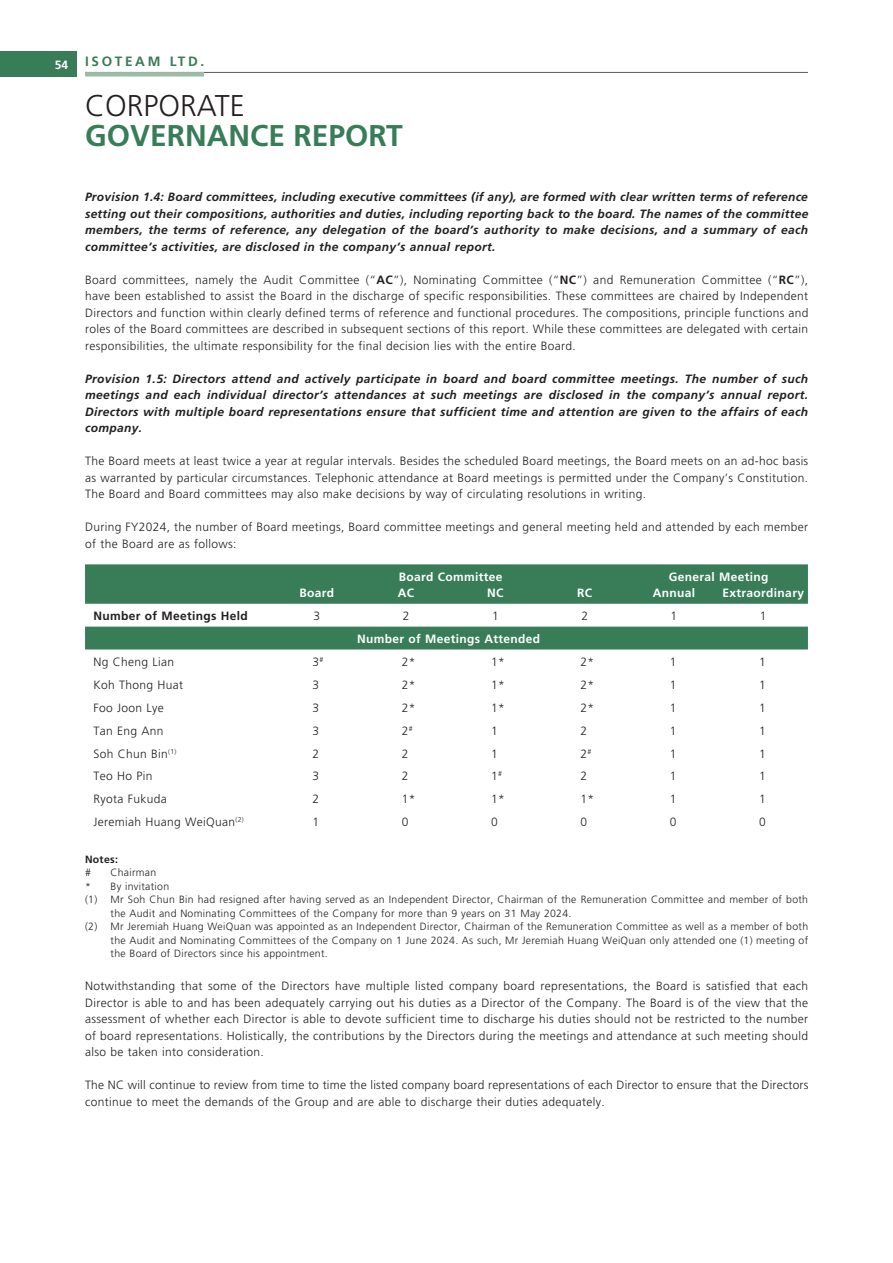
<style>
.page{position:relative;width:893px;height:1263px;background:#fff}
.page>*{position:absolute;margin:0;border:0;box-sizing:border-box;transform-origin:0 0}
.t1{font:700 30px "Frutiger LT Std";color:#387c58}
.t2{font:300 30px "Frutiger LT Std";color:#231f20}
.t3{font:700 13.5px "Frutiger LT Std";letter-spacing:.2em;color:#387c58}
.t4{font:300 12px/16.5px "Frutiger LT Std";letter-spacing:.03em;color:#231f20;text-align:justify}
.t5{font:italic 700 12px/16.5px "Frutiger LT Std";letter-spacing:.03em;color:#231f20;text-align:justify}
.t6{font:700 12px "Frutiger LT Std";letter-spacing:.03em;color:#fff}
.t7{font:700 12px "Frutiger LT Std";letter-spacing:.03em;color:#231f20}
.t8{font:300 10.5px "Frutiger LT Std";letter-spacing:.03em;color:#231f20}
.t9{font:700 10.5px "Frutiger LT Std";letter-spacing:.03em;color:#231f20}
.s1{font-weight:700}
</style>
<div class="page">
<div style="left:0;top:51px;width:77px;height:26px;background:#387c58"></div>
<hr style="left:85px;top:72px;width:723px;height:1px;background:#57585a">
<div style="left:85px;top:72px;width:119px;height:5px;background:#9cbca8"></div>
<svg style="left:85px;top:564px;width:723px;height:85px;fill:#387c58"></svg>
<p class="t6" style="left:55px;top:58px;width:15px">54</p>
<p class="t3" style="left:85px;top:53px;width:121px">ISOTEAM LTD.</p>
<h1 class="t2" style="left:85px;top:89px;width:161px">CORPORATE</h1>
<h1 class="t1" style="left:85px;top:118px;width:319px">GOVERNANCE REPORT</h1>
<p class="t5" style="left:85px;top:189px;width:725px">Provision 1.4: Board committees, including executive committees (if any), are formed with clear written terms of reference setting out their compositions, authorities and duties, including reporting back to the board. The names of the committee members, the terms of reference, any delegation of the board’s authority to make decisions, and a summary of each committee’s activities, are disclosed in the company’s annual report.</p>
<p class="t4" style="left:85px;top:272px;width:725px">Board committees, namely the Audit Committee (“<span class="s1">AC</span>”), Nominating Committee (“<span class="s1">NC</span>”) and Remuneration Committee (“<span class="s1">RC</span>”), have been established to assist the Board in the discharge of specific responsibilities. These committees are chaired by Independent Directors and function within clearly defined terms of reference and functional procedures. The compositions, principle functions and roles of the Board committees are described in subsequent sections of this report. While these committees are delegated with certain responsibilities, the ultimate responsibility for the final decision lies with the entire Board.</p>
<p class="t5" style="left:85px;top:370px;width:725px">Provision 1.5: Directors attend and actively participate in board and board committee meetings. The number of such meetings and each individual director’s attendances at such meetings are disclosed in the company’s annual report.<br>Directors with multiple board representations ensure that sufficient time and attention are given to the affairs of each company.</p>
<p class="t4" style="left:85px;top:453px;width:725px">The Board meets at least twice a year at regular intervals. Besides the scheduled Board meetings, the Board meets on an ad-hoc basis as warranted by particular circumstances. Telephonic attendance at Board meetings is permitted under the Company’s Constitution.<br>The Board and Board committees may also make decisions by way of circulating resolutions in writing.</p>
<p class="t4" style="left:85px;top:519px;width:725px">During FY2024, the number of Board meetings, Board committee meetings and general meeting held and attended by each member of the Board are as follows:</p>
<p class="t6" style="left:399px;top:570px;width:105px">Board Committee</p>
<p class="t6" style="left:669px;top:570px;width:101px">General Meeting</p>
<p class="t6" style="left:299px;top:586px;width:36px">Board</p>
<p class="t6" style="left:398px;top:586px;width:18px">AC</p>
<p class="t6" style="left:487px;top:586px;width:18px">NC</p>
<p class="t6" style="left:577px;top:586px;width:16px">RC</p>
<p class="t6" style="left:653px;top:586px;width:44px">Annual</p>
<p class="t6" style="left:723px;top:586px;width:83px">Extraordinary</p>
<p class="t7" style="left:94px;top:609px;width:156px">Number of Meetings Held</p>
<p class="t4" style="left:313px;top:608px;width:8px">3</p>
<p class="t4" style="left:403px;top:608px;width:8px">2</p>
<p class="t4" style="left:492px;top:608px;width:8px">1</p>
<p class="t4" style="left:581px;top:608px;width:8px">2</p>
<p class="t4" style="left:671px;top:608px;width:8px">1</p>
<p class="t4" style="left:760px;top:608px;width:8px">1</p>
<p class="t6" style="left:357px;top:632px;width:185px">Number of Meetings Attended</p>
<p class="t4" style="left:94px;top:654px;width:82px">Ng Cheng Lian</p>
<p class="t4" style="left:313px;top:654px;width:12px">3<sup>#</sup></p>
<p class="t4" style="left:402px;top:654px;width:15px">2*</p>
<p class="t4" style="left:491px;top:654px;width:15px">1*</p>
<p class="t4" style="left:581px;top:654px;width:15px">2*</p>
<p class="t4" style="left:670px;top:654px;width:8px">1</p>
<p class="t4" style="left:759px;top:654px;width:8px">1</p>
<p class="t4" style="left:94px;top:677px;width:91px">Koh Thong Huat</p>
<p class="t4" style="left:313px;top:677px;width:8px">3</p>
<p class="t4" style="left:402px;top:677px;width:15px">2*</p>
<p class="t4" style="left:491px;top:677px;width:15px">1*</p>
<p class="t4" style="left:581px;top:677px;width:15px">2*</p>
<p class="t4" style="left:670px;top:677px;width:8px">1</p>
<p class="t4" style="left:759px;top:677px;width:8px">1</p>
<p class="t4" style="left:94px;top:699px;width:72px">Foo Joon Lye</p>
<p class="t4" style="left:313px;top:699px;width:8px">3</p>
<p class="t4" style="left:402px;top:699px;width:15px">2*</p>
<p class="t4" style="left:491px;top:699px;width:15px">1*</p>
<p class="t4" style="left:581px;top:699px;width:15px">2*</p>
<p class="t4" style="left:670px;top:699px;width:8px">1</p>
<p class="t4" style="left:759px;top:699px;width:8px">1</p>
<p class="t4" style="left:94px;top:722px;width:72px">Tan Eng Ann</p>
<p class="t4" style="left:313px;top:722px;width:8px">3</p>
<p class="t4" style="left:402px;top:722px;width:12px">2<sup>#</sup></p>
<p class="t4" style="left:491px;top:722px;width:8px">1</p>
<p class="t4" style="left:581px;top:722px;width:8px">2</p>
<p class="t4" style="left:670px;top:722px;width:8px">1</p>
<p class="t4" style="left:759px;top:722px;width:8px">1</p>
<p class="t4" style="left:94px;top:745px;width:84px">Soh Chun Bin<sup>(1)</sup></p>
<p class="t4" style="left:313px;top:745px;width:8px">2</p>
<p class="t4" style="left:402px;top:745px;width:8px">2</p>
<p class="t4" style="left:491px;top:745px;width:8px">1</p>
<p class="t4" style="left:581px;top:745px;width:12px">2<sup>#</sup></p>
<p class="t4" style="left:670px;top:745px;width:8px">1</p>
<p class="t4" style="left:759px;top:745px;width:8px">1</p>
<p class="t4" style="left:94px;top:768px;width:61px">Teo Ho Pin</p>
<p class="t4" style="left:313px;top:768px;width:8px">3</p>
<p class="t4" style="left:402px;top:768px;width:8px">2</p>
<p class="t4" style="left:491px;top:768px;width:12px">1<sup>#</sup></p>
<p class="t4" style="left:581px;top:768px;width:8px">2</p>
<p class="t4" style="left:670px;top:768px;width:8px">1</p>
<p class="t4" style="left:759px;top:768px;width:8px">1</p>
<p class="t4" style="left:94px;top:791px;width:75px">Ryota Fukuda</p>
<p class="t4" style="left:313px;top:791px;width:8px">2</p>
<p class="t4" style="left:402px;top:791px;width:15px">1*</p>
<p class="t4" style="left:491px;top:791px;width:15px">1*</p>
<p class="t4" style="left:581px;top:791px;width:15px">1*</p>
<p class="t4" style="left:670px;top:791px;width:8px">1</p>
<p class="t4" style="left:759px;top:791px;width:8px">1</p>
<p class="t4" style="left:94px;top:814px;width:152px">Jeremiah Huang WeiQuan<sup>(2)</sup></p>
<p class="t4" style="left:313px;top:814px;width:8px">1</p>
<p class="t4" style="left:402px;top:814px;width:8px">0</p>
<p class="t4" style="left:491px;top:814px;width:8px">0</p>
<p class="t4" style="left:581px;top:814px;width:8px">0</p>
<p class="t4" style="left:670px;top:814px;width:8px">0</p>
<p class="t4" style="left:759px;top:814px;width:8px">0</p>
<p class="t9" style="left:85px;top:853px;width:34px">Notes:</p>
<p class="t8" style="left:85px;top:866px;width:7px">#</p>
<p class="t8" style="left:111px;top:866px;width:47px">Chairman</p>
<p class="t8" style="left:85px;top:880px;width:86px">* By invitation</p>
<p class="t8" style="left:85px;top:893px;width:725px">(1) Mr Soh Chun Bin had resigned after having served as an Independent Director, Chairman of the Remuneration Committee and member of both</p>
<p class="t8" style="left:111px;top:907px;width:462px">the Audit and Nominating Committees of the Company for more than 9 years on 31 May 2024.</p>
<p class="t8" style="left:85px;top:920px;width:725px">(2) Mr Jeremiah Huang WeiQuan was appointed as an Independent Director, Chairman of the Remuneration Committee as well as a member of both</p>
<p class="t8" style="left:111px;top:934px;width:699px">the Audit and Nominating Committees of the Company on 1 June 2024. As such, Mr Jeremiah Huang WeiQuan only attended one (1) meeting of</p>
<p class="t8" style="left:111px;top:947px;width:219px">the Board of Directors since his appointment.</p>
<p class="t4" style="left:85px;top:978px;width:725px">Notwithstanding that some of the Directors have multiple listed company board representations, the Board is satisfied that each Director is able to and has been adequately carrying out his duties as a Director of the Company. The Board is of the view that the assessment of whether each Director is able to devote sufficient time to discharge his duties should not be restricted to the number of board representations. Holistically, the contributions by the Directors during the meetings and attendance at such meeting should also be taken into consideration.</p>
<p class="t4" style="left:85px;top:1077px;width:725px">The NC will continue to review from time to time the listed company board representations of each Director to ensure that the Directors continue to meet the demands of the Group and are able to discharge their duties adequately.</p>
</div>
